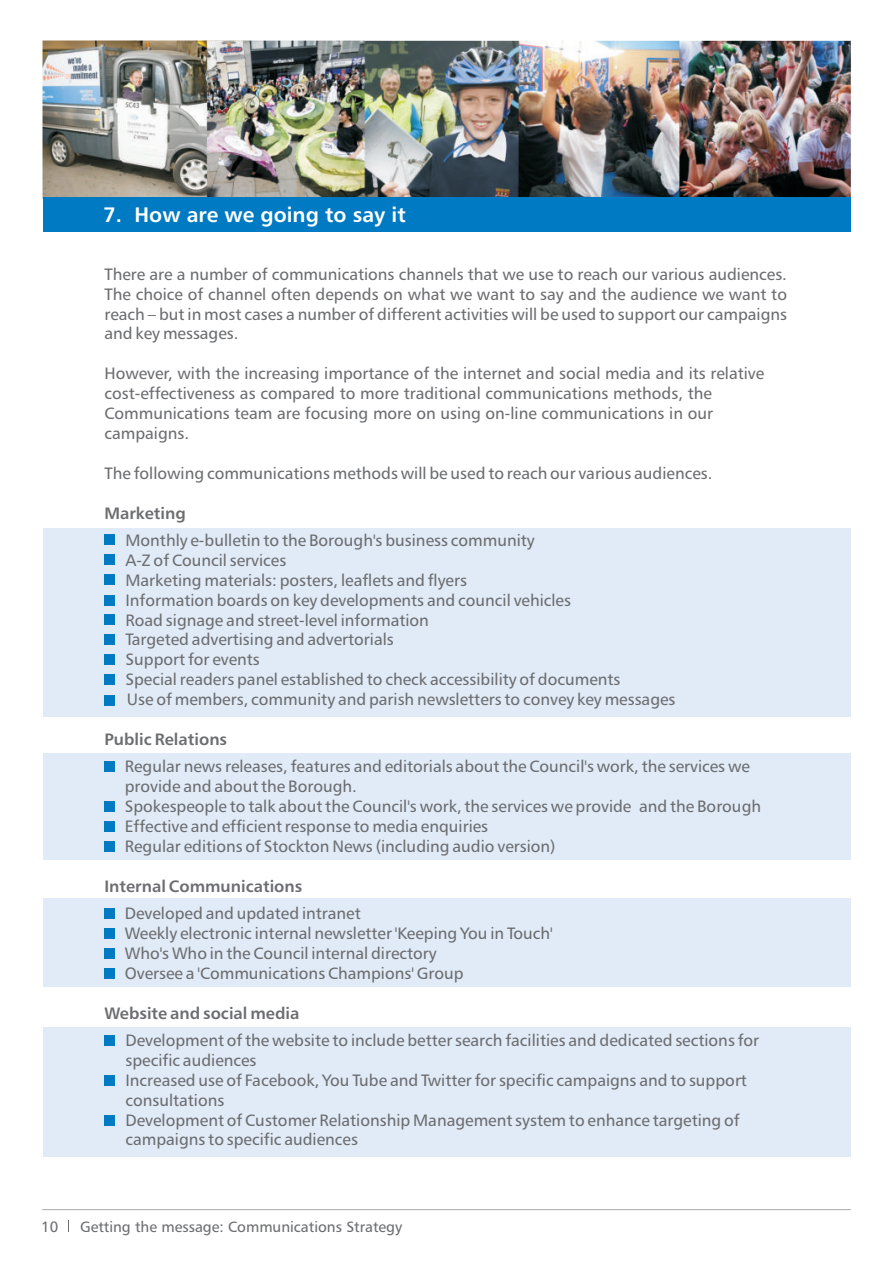
<style>
.page{position:relative;width:893px;height:1263px;background:#fff}
.page>*{position:absolute;margin:0;border:0;box-sizing:border-box;transform-origin:0 0}
.t1{font:21px "Humanist 777 BT Roman B,Bold";color:#fff}
.t2{font:16.5px/20px "Humanist 777 BT Roman B";color:#6c6d70}
.t3{font:16.5px "Humanist 777 BT Roman B,Bold";color:#6c6d70}
.t4{font:15px "Humanist 777 BT Roman B";color:#6c6d70}
</style>
<div class="page">
<img style="left:43px;top:41px;width:808px;height:158px">
<div style="left:43px;top:1028px;width:807px;height:129px;background:#e1ebf7"></div>
<div style="left:43px;top:898px;width:807px;height:88px;background:#e1ebf7"></div>
<div style="left:43px;top:753px;width:807px;height:107px;background:#e1ebf7"></div>
<div style="left:43px;top:528px;width:807px;height:189px;background:#e1ebf7"></div>
<hr style="left:42px;top:1209px;width:809px;height:1px;background:#a8a9ad">
<div style="left:43px;top:197px;width:807px;height:35px;background:#007bc3"></div>
<div style="left:104px;top:908px;width:11px;height:11px;background:#007bc3"></div>
<div style="left:104px;top:928px;width:11px;height:11px;background:#007bc3"></div>
<div style="left:104px;top:948px;width:11px;height:11px;background:#007bc3"></div>
<div style="left:104px;top:968px;width:11px;height:11px;background:#007bc3"></div>
<div style="left:104px;top:761px;width:11px;height:11px;background:#007bc3"></div>
<div style="left:104px;top:801px;width:11px;height:11px;background:#007bc3"></div>
<div style="left:104px;top:821px;width:11px;height:11px;background:#007bc3"></div>
<div style="left:104px;top:841px;width:11px;height:11px;background:#007bc3"></div>
<div style="left:104px;top:534px;width:11px;height:11px;background:#007bc3"></div>
<div style="left:104px;top:554px;width:11px;height:11px;background:#007bc3"></div>
<div style="left:104px;top:574px;width:11px;height:11px;background:#007bc3"></div>
<div style="left:104px;top:595px;width:11px;height:10px;background:#007bc3"></div>
<div style="left:104px;top:614px;width:11px;height:11px;background:#007bc3"></div>
<div style="left:104px;top:634px;width:11px;height:11px;background:#007bc3"></div>
<div style="left:104px;top:654px;width:11px;height:11px;background:#007bc3"></div>
<div style="left:104px;top:1035px;width:11px;height:11px;background:#007bc3"></div>
<div style="left:104px;top:1075px;width:11px;height:11px;background:#007bc3"></div>
<div style="left:104px;top:1115px;width:11px;height:11px;background:#007bc3"></div>
<svg style="left:68px;top:1220px;width:1px;height:12px"></svg>
<div style="left:104px;top:674px;width:11px;height:11px;background:#007bc3"></div>
<div style="left:104px;top:695px;width:11px;height:11px;background:#007bc3"></div>
<p class="t1" style="left:103px;top:206px;width:304px">7. How are we going to say it</p>
<p class="t2" style="left:104px;top:265px;width:684px;text-align:justify">There are a number of communications channels that we use to reach our various audiences.<br>The choice of channel often depends on what we want to say and the audience we want to reach – but in most cases a number of different activities will be used to support our campaigns and key messages.</p>
<p class="t2" style="left:104px;top:365px;width:661px">However, with the increasing importance of the internet and social media and its relative cost-effectiveness as compared to more traditional communications methods, the Communications team are focusing more on using on-line communications in our campaigns.</p>
<p class="t2" style="left:104px;top:464px;width:610px">The following communications methods will be used to reach our various audiences.</p>
<p class="t3" style="left:104px;top:506px;width:83px">Marketing</p>
<p class="t2" style="left:125px;top:532px;width:551px">Monthly e-bulletin to the Borough's business community<br>A-Z of Council services<br>Marketing materials: posters, leaflets and flyers<br>Information boards on key developments and council vehicles<br>Road signage and street-level information<br>Targeted advertising and advertorials<br>Support for events<br>Special readers panel established to check accessibility of documents<br>Use of members, community and parish newsletters to convey key messages</p>
<p class="t3" style="left:104px;top:732px;width:124px">Public Relations</p>
<p class="t2" style="left:125px;top:758px;width:638px">Regular news releases, features and editorials about the Council's work, the services we provide and about the Borough.<br>Spokespeople to talk about the Council's work, the services we provide and the Borough Effective and efficient response to media enquiries<br>Regular editions of Stockton News (including audio version)</p>
<p class="t3" style="left:104px;top:879px;width:199px">Internal Communications</p>
<p class="t2" style="left:125px;top:905px;width:429px">Developed and updated intranet<br>Weekly electronic internal newsletter 'Keeping You in Touch' Who's Who in the Council internal directory<br>Oversee a 'Communications Champions' Group</p>
<p class="t3" style="left:104px;top:1006px;width:196px">Website and social media</p>
<p class="t2" style="left:125px;top:1032px;width:635px">Development of the website to include better search facilities and dedicated sections for specific audiences<br>Increased use of Facebook, You Tube and Twitter for specific campaigns and to support consultations<br>Development of Customer Relationship Management system to enhance targeting of campaigns to specific audiences</p>
<p class="t4" style="left:41px;top:1220px;width:19px">10</p>
<p class="t4" style="left:80px;top:1220px;width:324px">Getting the message: Communications Strategy</p>
</div>
